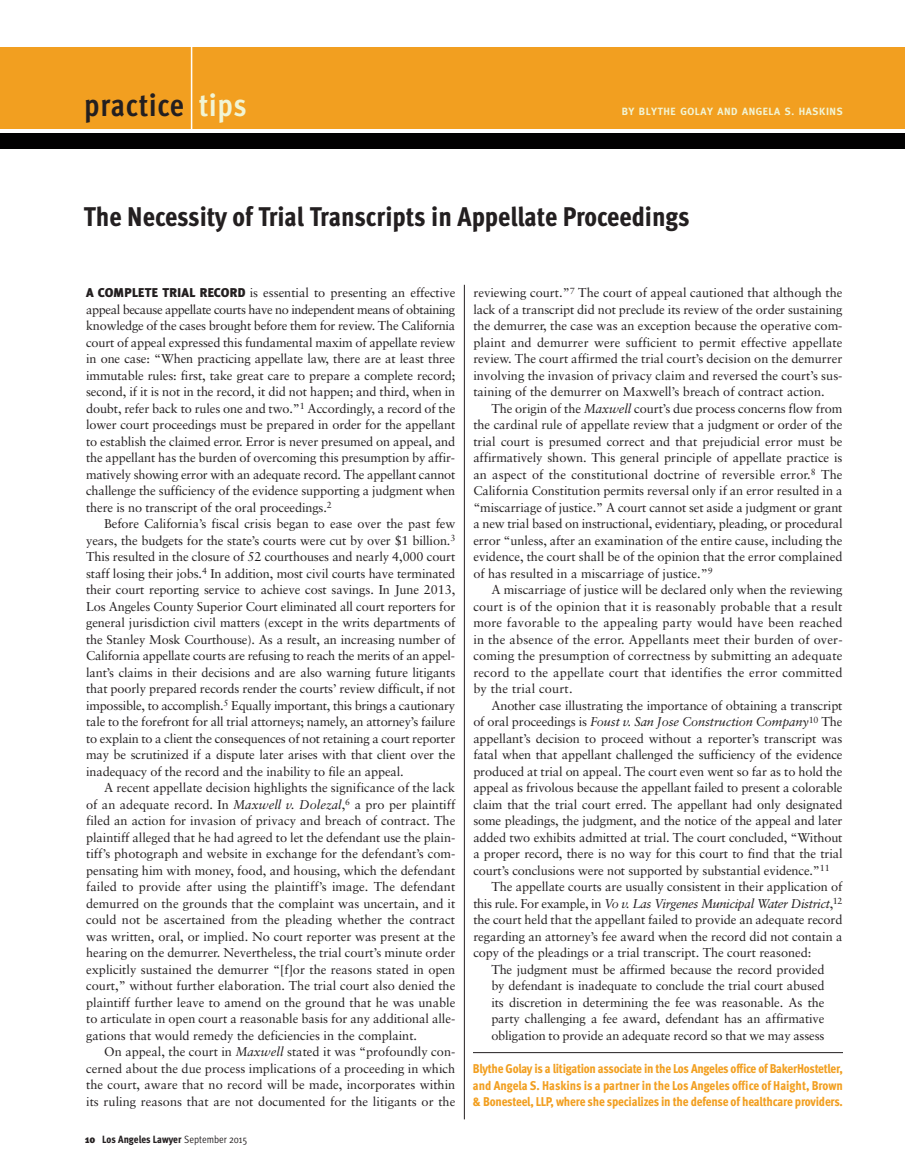
<style>
.page{position:relative;width:905px;height:1175px;background:#fff}
.page>*{position:absolute;margin:0;border:0;box-sizing:border-box;transform-origin:0 0}
.t1{font:700 31.5px "Meta Cond";letter-spacing:.02em;color:#231f20}
.t2{font:800 27px "Meta Cond";color:#231f20}
.t3{font:12.75px/16.5px "Sabon";letter-spacing:-.005em;color:#231f20;text-align:justify}
.t4{font:800 12.75px/16.5px "Meta Cond";letter-spacing:-.015em;color:#f29f20;text-align:justify}
.t5{font:800 10.5px "Meta Cond";color:#231f20}
.t6{font:700 10.5px "Meta";letter-spacing:.055em;color:#f1f5d5}
.s1{color:#f1f5d5}
.s2{font-family:"Meta Plus";font-weight:900}
.s3{font-style:italic}
.s4{font-family:"Meta Cond Normal";font-weight:400}
</style>
<div class="page">
<div style="left:0;top:133px;width:904px;height:16px;background:#020102"></div>
<div style="left:0;top:48px;width:904px;height:81px;background:#f29f20"></div>
<hr style="left:464px;top:285px;width:1px;height:834px;background:#231f20">
<hr style="left:191px;top:44px;width:1px;height:88px;background:#fff">
<hr style="left:473px;top:1052px;width:370px;height:1px;background:#231f20">
<h1 class="t1" style="left:84px;top:94px;width:164px">practice <span class="s1">tips</span></h1>
<p class="t6" style="left:621px;top:106px;width:222px">BY BLYTHE GOLAY AND ANGELA S. HASKINS</p>
<h2 class="t2" style="left:84px;top:207px;width:607px">The Necessity of Trial Transcripts in Appellate Proceedings</h2>
<p class="t3" style="left:86px;top:285px;width:371px"><span class="s2">A COMPLETE TRIAL RECORD</span> is essential to presenting an effective appeal because appellate courts have no independent means of obtaining knowledge of the cases brought before them for review. The California court of appeal expressed this fundamental maxim of appellate review in one case: “When practicing appellate law, there are at least three immutable rules: first, take great care to prepare a complete record; second, if it is not in the record, it did not happen; and third, when in doubt, refer back to rules one and two.”<sup>1</sup> Accordingly, a record of the lower court proceedings must be prepared in order for the appellant to establish the claimed error. Error is never presumed on appeal, and the appellant has the burden of overcoming this presumption by affir&shy;matively showing error with an adequate record. The appellant cannot challenge the sufficiency of the evidence supporting a judgment when there is no transcript of the oral proceedings.<sup>2</sup></p>
<p class="t3" style="left:86px;top:516px;width:371px;text-indent:18px">Before California’s fiscal crisis began to ease over the past few years, the budgets for the state’s courts were cut by over $1 billion.<sup>3<br></sup>This resulted in the closure of 52 courthouses and nearly 4,000 court staff losing their jobs.<sup>4</sup> In addition, most civil courts have terminated their court reporting service to achieve cost savings. In June 2013, Los Angeles County Superior Court eliminated all court reporters for general jurisdiction civil matters (except in the writs departments of the Stanley Mosk Courthouse). As a result, an increasing number of California appellate courts are refusing to reach the merits of an appel&shy;lant’s claims in their decisions and are also warning future litigants that poorly prepared records render the courts’ review difficult, if not impossible, to accomplish.<sup>5</sup> Equally important, this brings a cautionary tale to the forefront for all trial attorneys; namely, an attorney’s failure to explain to a client the consequences of not retaining a court reporter may be scrutinized if a dispute later arises with that client over the inadequacy of the record and the inability to file an appeal.</p>
<p class="t3" style="left:86px;top:780px;width:371px;text-indent:18px">A recent appellate decision highlights the significance of the lack of an adequate record. In <span class="s3">Maxwell v. Dolezal</span>,<sup>6</sup> a pro per plaintiff filed an action for invasion of privacy and breach of contract. The plaintiff alleged that he had agreed to let the defendant use the plain&shy;tiff’s photograph and website in exchange for the defendant’s com&shy;pensating him with money, food, and housing, which the defendant failed to provide after using the plaintiff’s image. The defendant demurred on the grounds that the complaint was uncertain, and it could not be ascertained from the pleading whether the contract was written, oral, or implied. No court reporter was present at the hearing on the demurrer. Nevertheless, the trial court’s minute order explicitly sustained the demurrer “[f]or the reasons stated in open court,” without further elaboration. The trial court also denied the plaintiff further leave to amend on the ground that he was unable to articulate in open court a reasonable basis for any additional alle&shy;gations that would remedy the deficiencies in the complaint.</p>
<p class="t3" style="left:86px;top:1044px;width:371px;text-indent:18px">On appeal, the court in <span class="s3">Maxwell</span> stated it was “profoundly con&shy;cerned about the due process implications of a proceeding in which the court, aware that no record will be made, incorporates within its ruling reasons that are not documented for the litigants or the</p>
<p class="t5" style="left:85px;top:1135px;width:164px"><span class="s2">10</span> Los Angeles Lawyer <span class="s4">September 2015</span></p>
<p class="t3" style="left:473px;top:285px;width:371px">reviewing court.”<sup>7</sup> The court of appeal cautioned that although the lack of a transcript did not preclude its review of the order sustaining the demurrer, the case was an exception because the operative com&shy;plaint and demurrer were sufficient to permit effective appellate review. The court affirmed the trial court’s decision on the demurrer involving the invasion of privacy claim and reversed the court’s sus&shy;taining of the demurrer on Maxwell’s breach of contract action.</p>
<p class="t3" style="left:473px;top:401px;width:371px;text-indent:18px">The origin of the <span class="s3">Maxwell</span> court’s due process concerns flow from the cardinal rule of appellate review that a judgment or order of the trial court is presumed correct and that prejudicial error must be affirmatively shown. This general principle of appellate practice is an aspect of the constitutional doctrine of reversible error.<sup>8</sup> The California Constitution permits reversal only if an error resulted in a “miscarriage of justice.” A court cannot set aside a judgment or grant a new trial based on instructional, evidentiary, pleading, or procedural error “unless, after an examination of the entire cause, including the evidence, the court shall be of the opinion that the error complained of has resulted in a miscarriage of justice.”<sup>9</sup></p>
<p class="t3" style="left:473px;top:582px;width:371px;text-indent:18px">A miscarriage of justice will be declared only when the reviewing court is of the opinion that it is reasonably probable that a result more favorable to the appealing party would have been reached in the absence of the error. Appellants meet their burden of over&shy;coming the presumption of correctness by submitting an adequate record to the appellate court that identifies the error committed by the trial court.</p>
<p class="t3" style="left:473px;top:698px;width:371px;text-indent:18px">Another case illustrating the importance of obtaining a transcript of oral proceedings is <span class="s3">Foust v. San Jose Construction Company</span><sup>10</sup> The appellant’s decision to proceed without a reporter’s transcript was fatal when that appellant challenged the sufficiency of the evidence produced at trial on appeal. The court even went so far as to hold the appeal as frivolous because the appellant failed to present a colorable claim that the trial court erred. The appellant had only designated some pleadings, the judgment, and the notice of the appeal and later added two exhibits admitted at trial. The court concluded, “Without a proper record, there is no way for this court to find that the trial court’s conclusions were not supported by substantial evidence.”<sup>11</sup></p>
<p class="t3" style="left:473px;top:879px;width:371px;text-indent:18px">The appellate courts are usually consistent in their application of this rule. For example, in <span class="s3">Vo v. Las Virgenes Municipal Water District</span>,<sup>12 </sup>the court held that the appellant failed to provide an adequate record regarding an attorney’s fee award when the record did not contain a copy of the pleadings or a trial transcript. The court reasoned:</p>
<p class="t3" style="left:491px;top:962px;width:335px">The judgment must be affirmed because the record provided by defendant is inadequate to conclude the trial court abused its discretion in determining the fee was reasonable. As the party challenging a fee award, defendant has an affirmative obligation to provide an adequate record so that we may assess</p>
<p class="t4" style="left:473px;top:1061px;width:371px">Blythe Golay is a litigation associate in the Los Angeles office of BakerHostetler, and Angela S. Haskins is a partner in the Los Angeles office of Haight, Brown &amp; Bonesteel, LLP, where she specializes in the defense of healthcare providers.</p>
</div>
